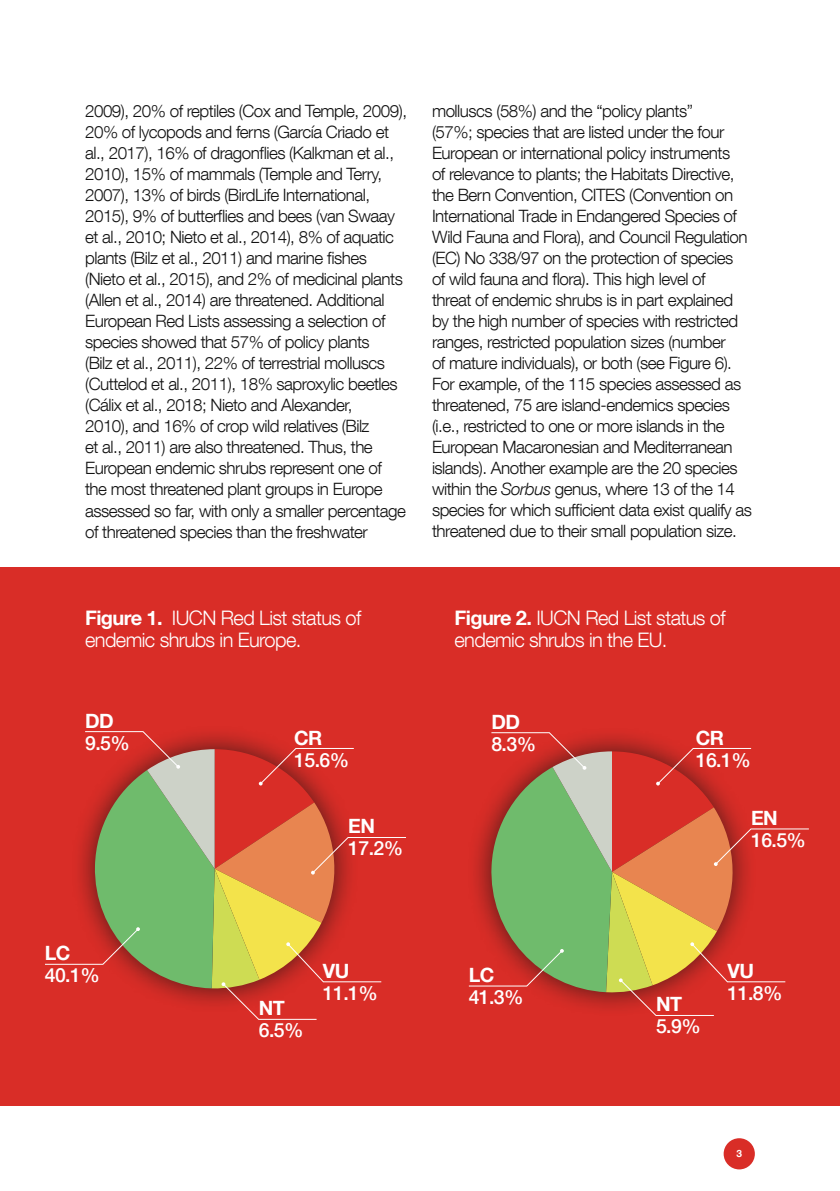
<style>
.page{position:relative;width:840px;height:1191px;background:#fff}
.page>*{position:absolute;margin:0;border:0;box-sizing:border-box;transform-origin:0 0}
.t1{font:300 20px/22px "Helvetica Neue LT Com";letter-spacing:-.03em;color:#fff}
.t2{font:700 19.6px "Helvetica Neue LT Com";letter-spacing:-.03em;color:#fff}
.t3{font:500 19.4px "Helvetica Neue LT Com";letter-spacing:-.03em;color:#fff}
.t4{font:300 17px/21px "Helvetica Neue LT Com";letter-spacing:-.03em;color:#121212}
.t5{font:700 10px "Helvetica Neue LT Com";color:#fff}
.s1{font-style:italic}
.s2{font-weight:700}
</style>
<div class="page">
<div style="left:723px;top:1138px;width:31px;height:31px;background:#d92d27;border-radius:50%"></div>
<div style="left:0;top:567px;width:839px;height:539px;background:#d92d27"></div>
<svg style="left:45px;top:731px;width:361px;height:289px"></svg>
<svg style="left:468px;top:732px;width:341px;height:284px"></svg>
<p class="t4" style="left:85px;top:101px;width:323px">2009), 20% of reptiles (Cox and Temple, 2009), 20% of lycopods and ferns (García Criado et al., 2017), 16% of dragonflies (Kalkman et al., 2010), 15% of mammals (Temple and Terry, 2007), 13% of birds (BirdLife International, 2015), 9% of butterflies and bees (van Swaay et al., 2010; Nieto et al., 2014), 8% of aquatic plants (Bilz et al., 2011) and marine fishes (Nieto et al., 2015), and 2% of medicinal plants (Allen et al., 2014) are threatened. Additional European Red Lists assessing a selection of species showed that 57% of policy plants<br>(Bilz et al., 2011), 22% of terrestrial molluscs (Cuttelod et al., 2011), 18% saproxylic beetles (Cálix et al., 2018; Nieto and Alexander,<br>2010), and 16% of crop wild relatives (Bilz<br>et al., 2011) are also threatened. Thus, the European endemic shrubs represent one of the most threatened plant groups in Europe assessed so far, with only a smaller percentage of threatened species than the freshwater</p>
<p class="t4" style="left:432px;top:100px;width:321px">molluscs (58%) and the “policy plants”<br>(57%; species that are listed under the four European or international policy instruments<br>of relevance to plants; the Habitats Directive, the Bern Convention, CITES (Convention on International Trade in Endangered Species of Wild Fauna and Flora), and Council Regulation (EC) No 338/97 on the protection of species<br>of wild fauna and flora). This high level of<br>threat of endemic shrubs is in part explained by the high number of species with restricted ranges, restricted population sizes (number<br>of mature individuals), or both (see Figure 6).<br>For example, of the 115 species assessed as threatened, 75 are island-endemics species (i.e., restricted to one or more islands in the European Macaronesian and Mediterranean islands). Another example are the 20 species within the <span class="s1">Sorbus</span> genus, where 13 of the 14 species for which sufficient data exist qualify as threatened due to their small population size.</p>
<p class="t1" style="left:85px;top:606px;width:277px"><span class="s2">Figure 1.</span> IUCN Red List status of endemic shrubs in Europe.</p>
<p class="t1" style="left:454px;top:606px;width:272px"><span class="s2">Figure 2.</span> IUCN Red List status of endemic shrubs in the EU.</p>
<p class="t2" style="left:85px;top:708px;width:30px">DD</p>
<p class="t3" style="left:85px;top:731px;width:46px">9.5%</p>
<p class="t2" style="left:294px;top:725px;width:30px">CR</p>
<p class="t3" style="left:294px;top:748px;width:56px">15.6%</p>
<p class="t2" style="left:491px;top:709px;width:30px">DD</p>
<p class="t3" style="left:491px;top:732px;width:46px">8.3%</p>
<p class="t2" style="left:695px;top:725px;width:30px">CR</p>
<p class="t3" style="left:695px;top:748px;width:56px">16.1%</p>
<p class="t2" style="left:348px;top:814px;width:28px">EN</p>
<p class="t3" style="left:348px;top:837px;width:56px">17.2%</p>
<p class="t2" style="left:750px;top:805px;width:28px">EN</p>
<p class="t3" style="left:750px;top:828px;width:56px">16.5%</p>
<p class="t2" style="left:45px;top:940px;width:27px">LC</p>
<p class="t3" style="left:45px;top:963px;width:56px">40.1%</p>
<p class="t2" style="left:323px;top:958px;width:28px">VU</p>
<p class="t2" style="left:468px;top:962px;width:27px">LC</p>
<p class="t2" style="left:727px;top:958px;width:28px">VU</p>
<p class="t2" style="left:259px;top:995px;width:28px">NT</p>
<p class="t3" style="left:323px;top:981px;width:56px">11.1%</p>
<p class="t3" style="left:468px;top:985px;width:56px">41.3%</p>
<p class="t2" style="left:655px;top:992px;width:28px">NT</p>
<p class="t3" style="left:727px;top:981px;width:56px">11.8%</p>
<p class="t3" style="left:259px;top:1018px;width:46px">6.5%</p>
<p class="t3" style="left:655px;top:1015px;width:46px">5.9%</p>
<p class="t5" style="left:736px;top:1147px;width:7px">3</p>
</div>
